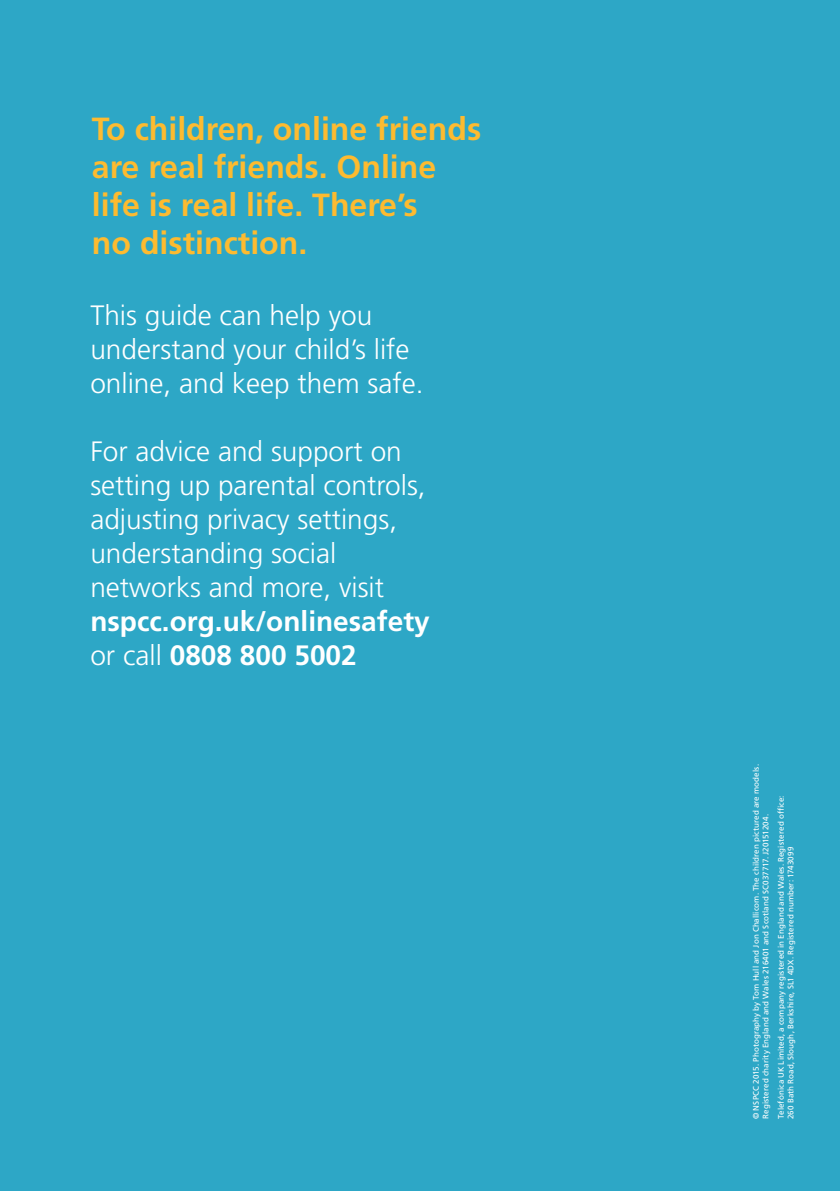
<style>
.page{position:relative;width:840px;height:1191px;background:#fff}
.page>*{position:absolute;margin:0;border:0;box-sizing:border-box;transform-origin:0 0}
.t1{font:700 32px/38px "Frutiger";color:#fdbb30}
.t2{font:300 28px/34px "Frutiger";color:#fff}
.t3{font:700 28px/34px "Frutiger";color:#fff}
.t4{font:8px/9.6px "Frutiger";letter-spacing:.01em;color:#fff}
.s1{font-weight:300}
</style>
<div class="page">
<div style="left:0;top:0;width:839px;height:1191px;background:#2da7c6"></div>
<h1 class="t1" style="left:92px;top:109px;width:390px">To children, online friends are real friends. Online life is real life. There’s<br>no distinction.</h1>
<h2 class="t2" style="left:90px;top:299px;width:334px">This guide can help you understand your child’s life online, and keep them safe.</h2>
<h2 class="t2" style="left:90px;top:435px;width:337px">For advice and support on setting up parental controls, adjusting privacy settings, understanding social networks and more, visit</h2>
<h2 class="t3" style="left:90px;top:604px;width:341px">nspcc.org.uk/onlinesafety <span class="s1">or call</span> 0808 800 5002</h2>
<p class="t4" style="left:750px;top:1119px;width:356px;rotate:-90deg">© NSPCC 2015. Photography by Tom Hull and Jon Challicom. The children pictured are models.<br>Registered charity England and Wales 216401 and Scotland SC037717. J20151204.</p>
<p class="t4" style="left:775px;top:1119px;width:325px;rotate:-90deg">Telefónica UK Limited, a company registered in England and Wales. Registered office:<br>260 Bath Road, Slough, Berkshire, SL1 4DX. Registered number: 1743099</p>
</div>
